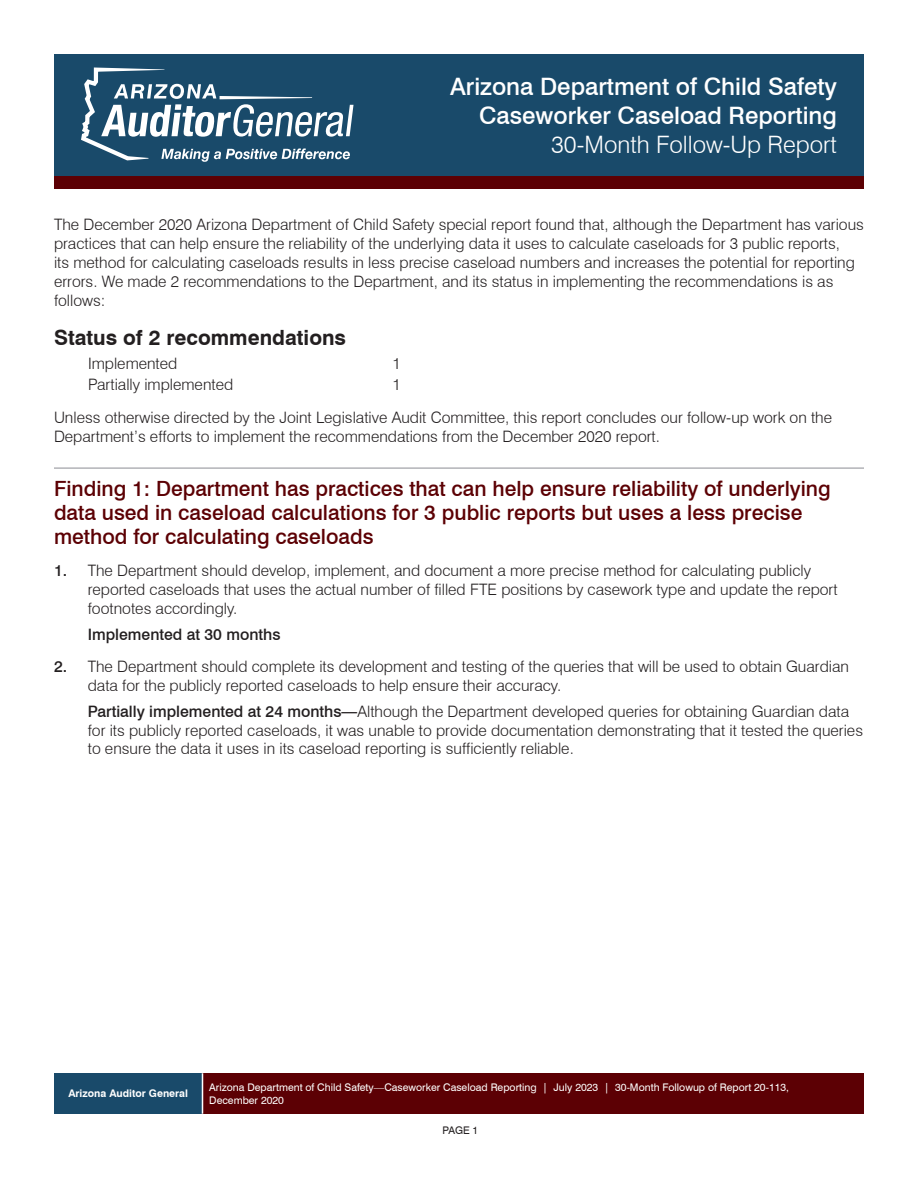
<style>
.page{position:relative;width:918px;height:1188px;background:#fff}
.page>*{position:absolute;margin:0;border:0;box-sizing:border-box;transform-origin:0 0}
.t1{font:500 24px/28.8px "Swiss 721 BT";color:#fff;text-align:right}
.t2{font:300 24px "Swiss 721 BT";color:#fff}
.t3{font:500 21px/24px "Swiss 721 BT";color:#5c0004}
.t4{font:700 21px "Swiss 721 BT";color:#231f20}
.t5{font:300 15.75px/18.9px "Swiss 721 BT";color:#231f20}
.t6{font:500 15.75px "Swiss 721 BT";color:#231f20}
.t7{font:10.5px/12.6px "Swiss 721 BT";color:#fff}
.t8{font:700 10.5px "Swiss 721 BT";color:#fff}
.t9{font:10.5px "Swiss 721 BT";color:#231f20}
.s1{font-weight:500}
</style>
<div class="page">
<div style="left:54px;top:176px;width:810px;height:13px;background:#5c0004"></div>
<div style="left:54px;top:54px;width:810px;height:122px;background:#194a6a"></div>
<svg style="left:81px;top:68px;width:273px;height:94px"></svg>
<div style="left:54px;top:1073px;width:148px;height:41px;background:#194a6a"></div>
<div style="left:202px;top:1073px;width:662px;height:41px;background:#5c0004"></div>
<hr style="left:202px;top:1073px;width:1px;height:41px;background:#fff">
<hr style="left:54px;top:467px;width:810px;height:2px;background:#b2b3b7">
<h1 class="t1" style="left:450px;top:72px;width:388px">Arizona Department of Child Safety<br>Caseworker Caseload Reporting</h1>
<h1 class="t2" style="left:551px;top:130px;width:287px">30-Month Follow-Up Report</h1>
<p class="t5" style="left:54px;top:215px;width:811px">The December 2020 Arizona Department of Child Safety special report found that, although the Department has various practices that can help ensure the reliability of the underlying data it uses to calculate caseloads for 3 public reports,<br>its method for calculating caseloads results in less precise caseload numbers and increases the potential for reporting errors. We made 2 recommendations to the Department, and its status in implementing the recommendations is as follows:</p>
<h2 class="t4" style="left:54px;top:324px;width:294px">Status of 2 recommendations</h2>
<p class="t5" style="left:88px;top:353px;width:91px">Implemented</p>
<p class="t5" style="left:392px;top:353px;width:10px">1</p>
<p class="t5" style="left:88px;top:375px;width:147px">Partially implemented</p>
<p class="t5" style="left:54px;top:367px;width:780px;line-height:33.5px;text-indent:338px">1<br>Unless otherwise directed by the Joint Legislative Audit Committee, this report concludes our follow-up work on the</p>
<p class="t5" style="left:54px;top:427px;width:608px">Department’s efforts to implement the recommendations from the December 2020 report.</p>
<h2 class="t3" style="left:54px;top:476px;width:778px">Finding 1: Department has practices that can help ensure reliability of underlying data used in caseload calculations for 3 public reports but uses a less precise method for calculating caseloads</h2>
<p class="t5" style="left:88px;top:561px;width:751px;text-indent:-34px"><span class="s1">1.</span> The Department should develop, implement, and document a more precise method for calculating publicly reported caseloads that uses the actual number of filled FTE positions by casework type and update the report footnotes accordingly.</p>
<p class="t6" style="left:88px;top:625px;width:194px">Implemented at 30 months</p>
<p class="t5" style="left:88px;top:657px;width:763px;text-indent:-34px"><span class="s1">2.</span> The Department should complete its development and testing of the queries that will be used to obtain Guardian data for the publicly reported caseloads to help ensure their accuracy.</p>
<p class="t5" style="left:88px;top:701px;width:777px"><span class="s1">Partially implemented at 24 months—</span>Although the Department developed queries for obtaining Guardian data for its publicly reported caseloads, it was unable to provide documentation demonstrating that it tested the queries to ensure the data it uses in its caseload reporting is sufficiently reliable.</p>
<p class="t8" style="left:68px;top:1087px;width:121px">Arizona Auditor General</p>
<p class="t7" style="left:209px;top:1081px;width:581px">Arizona Department of Child Safety—Caseworker Caseload Reporting | July 2023 | 30-Month Followup of Report 20-113,<br>December 2020</p>
<p class="t9" style="left:442px;top:1124px;width:37px">PAGE 1</p>
</div>
